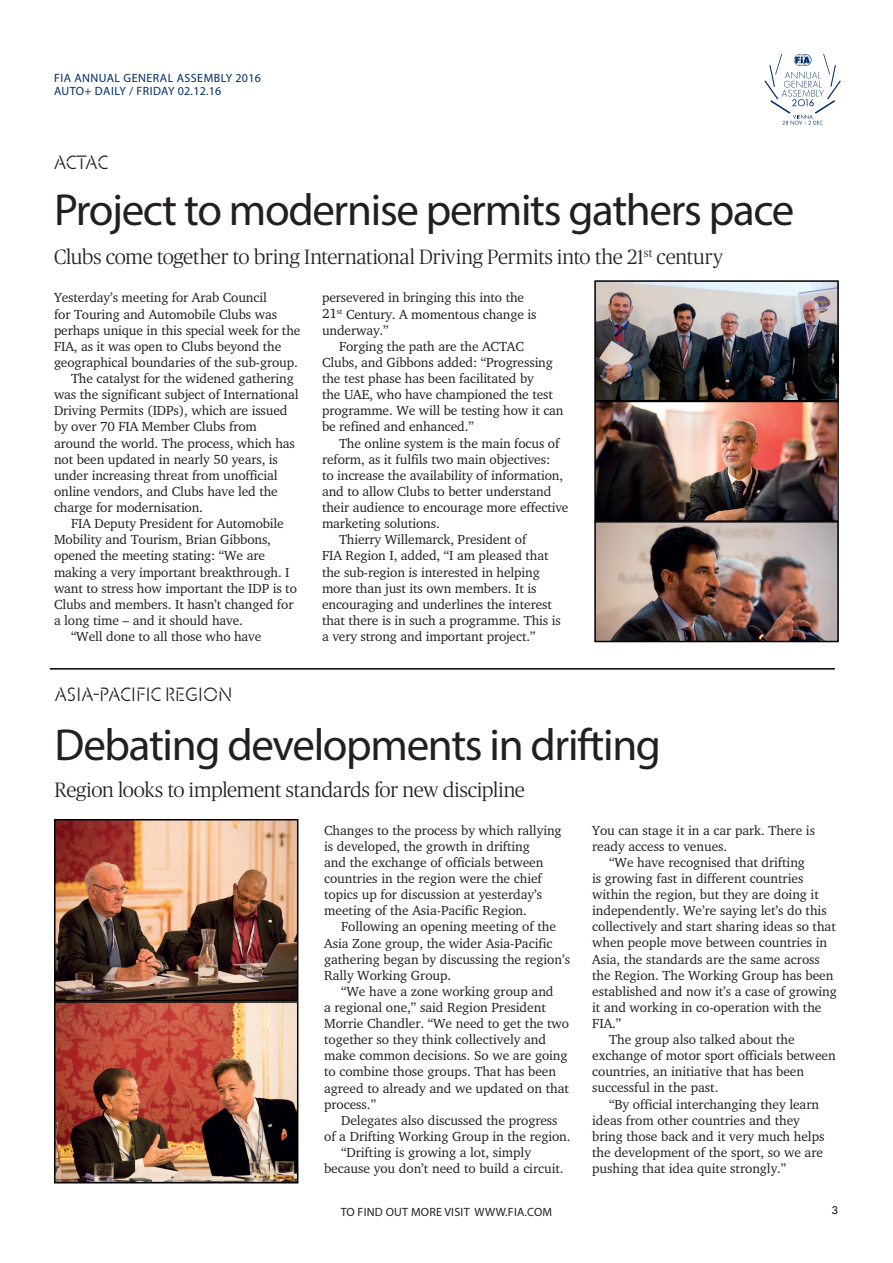
<style>
.page{position:relative;width:893px;height:1263px;background:#fff}
.page>*{position:absolute;margin:0;border:0;box-sizing:border-box;transform-origin:0 0}
.t1{font:45px "Myriad Pro";letter-spacing:-.03em;color:#231f20}
.t2{font:300 20.7px "Publico";letter-spacing:-.01em;color:#231f20}
.t3{font:300 19.5px "Jigsaw Stencil";letter-spacing:.01em;color:#231f20}
.t4{font:13.5px/16px "Charter Itc T";letter-spacing:-.01em;color:#231f20}
.t5{font:12px/13px "Myriad Pro";letter-spacing:.04em;color:#002d66}
.t6{font:12px "Myriad Pro";letter-spacing:.02em;color:#231f20}
.t7{font:11.25px "Univers";color:#231f20}
</style>
<div class="page">
<svg style="left:764px;top:54px;width:77px;height:71px"></svg>
<hr style="left:50px;top:668px;width:785px;height:2px;background:#000">
<img style="left:57px;top:822px;width:238px;height:176px">
<div style="left:54px;top:819px;width:244px;height:182px;border:2px solid #000"></div>
<img style="left:597px;top:283px;width:239px;height:356px">
<div style="left:594px;top:401px;width:245px;height:121px;border:2px solid #000"></div>
<div style="left:594px;top:280px;width:245px;height:121px;border:2px solid #000"></div>
<div style="left:594px;top:521px;width:245px;height:121px;border:2px solid #000"></div>
<img style="left:57px;top:1004px;width:238px;height:176px">
<div style="left:54px;top:1001px;width:244px;height:182px;border:2px solid #000"></div>
<p class="t5" style="left:54px;top:71px;width:208px">FIA ANNUAL GENERAL ASSEMBLY 2016<br>AUTO+ DAILY / FRIDAY 02.12.16</p>
<h3 class="t3" style="left:54px;top:152px;width:55px">ACTAC</h3>
<h1 class="t1" style="left:54px;top:182px;width:742px">Project to modernise permits gathers pace</h1>
<h2 class="t2" style="left:54px;top:243px;width:671px">Clubs come together to bring International Driving Permits into the 21<sup>st</sup> century</h2>
<p class="t4" style="left:54px;top:289px;width:214px">Yesterday’s meeting for Arab Council</p>
<p class="t4" style="left:54px;top:306px;width:225px">for Touring and Automobile Clubs was</p>
<p class="t4" style="left:54px;top:322px;width:248px">perhaps unique in this special week for the</p>
<p class="t4" style="left:54px;top:338px;width:229px">FIA, as it was open to Clubs beyond the</p>
<p class="t4" style="left:54px;top:354px;width:245px">geographical boundaries of the sub-group.</p>
<p class="t4" style="left:71px;top:370px;width:224px">The catalyst for the widened gathering</p>
<p class="t4" style="left:54px;top:386px;width:246px">was the significant subject of International</p>
<p class="t4" style="left:54px;top:402px;width:235px">Driving Permits (IDPs), which are issued</p>
<p class="t4" style="left:54px;top:418px;width:204px">by over 70 FIA Member Clubs from</p>
<p class="t4" style="left:54px;top:435px;width:242px">around the world. The process, which has</p>
<p class="t4" style="left:54px;top:451px;width:225px">not been updated in nearly 50 years, is</p>
<p class="t4" style="left:54px;top:467px;width:225px">under increasing threat from unofficial</p>
<p class="t4" style="left:54px;top:483px;width:225px">online vendors, and Clubs have led the</p>
<p class="t4" style="left:54px;top:499px;width:151px">charge for modernisation.</p>
<p class="t4" style="left:71px;top:515px;width:214px">FIA Deputy President for Automobile</p>
<p class="t4" style="left:54px;top:531px;width:219px">Mobility and Tourism, Brian Gibbons,</p>
<p class="t4" style="left:54px;top:547px;width:213px">opened the meeting stating: “We are</p>
<p class="t4" style="left:54px;top:564px;width:237px">making a very important breakthrough. I</p>
<p class="t4" style="left:54px;top:580px;width:244px">want to stress how important the IDP is to</p>
<p class="t4" style="left:54px;top:596px;width:241px">Clubs and members. It hasn’t changed for</p>
<p class="t4" style="left:54px;top:612px;width:190px">a long time – and it should have.</p>
<p class="t4" style="left:71px;top:628px;width:192px">“Well done to all those who have</p>
<h3 class="t3" style="left:55px;top:683px;width:179px">ASIA-PACIFIC REGION</h3>
<p class="t4" style="left:322px;top:289px;width:216px">persevered in bringing this into the<br>21<sup>st</sup> Century. A momentous change is underway.”</p>
<p class="t4" style="left:322px;top:338px;width:243px;text-indent:17px">Forging the path are the ACTAC<br>Clubs, and Gibbons added: “Progressing the test phase has been facilitated by<br>the UAE, who have championed the test programme. We will be testing how it can be refined and enhanced.”</p>
<p class="t4" style="left:339px;top:435px;width:222px">The online system is the main focus of</p>
<p class="t4" style="left:322px;top:451px;width:230px">reform, as it fulfils two main objectives:</p>
<p class="t4" style="left:322px;top:467px;width:243px">to increase the availability of information,</p>
<p class="t4" style="left:322px;top:483px;width:231px">and to allow Clubs to better understand</p>
<p class="t4" style="left:322px;top:499px;width:248px">their audience to encourage more effective</p>
<p class="t4" style="left:322px;top:515px;width:119px">marketing solutions.</p>
<p class="t4" style="left:339px;top:531px;width:189px">Thierry Willemarck, President of</p>
<p class="t4" style="left:322px;top:547px;width:228px">FIA Region I, added, “I am pleased that</p>
<p class="t4" style="left:322px;top:564px;width:219px">the sub-region is interested in helping</p>
<p class="t4" style="left:322px;top:580px;width:216px">more than just its own members. It is</p>
<p class="t4" style="left:322px;top:596px;width:231px">encouraging and underlines the interest</p>
<p class="t4" style="left:322px;top:612px;width:240px">that there is in such a programme. This is</p>
<p class="t4" style="left:322px;top:628px;width:215px">a very strong and important project.”</p>
<h1 class="t1" style="left:55px;top:717px;width:608px">Debating developments in drifting</h1>
<h2 class="t2" style="left:55px;top:776px;width:472px">Region looks to implement standards for new discipline</h2>
<p class="t4" style="left:324px;top:822px;width:239px">Changes to the process by which rallying is developed, the growth in drifting<br>and the exchange of officials between countries in the region were the chief topics up for discussion at yesterday’s meeting of the Asia-Pacific Region.</p>
<p class="t4" style="left:324px;top:918px;width:247px;text-indent:17px">Following an opening meeting of the Asia Zone group, the wider Asia-Pacific gathering began by discussing the region’s Rally Working Group.</p>
<p class="t4" style="left:324px;top:983px;width:247px;text-indent:17px">“We have a zone working group and<br>a regional one,” said Region President Morrie Chandler. “We need to get the two together so they think collectively and make common decisions. So we are going to combine those groups. That has been agreed to already and we updated on that process.”</p>
<p class="t4" style="left:341px;top:1112px;width:218px">Delegates also discussed the progress</p>
<p class="t4" style="left:324px;top:1128px;width:248px">of a Drifting Working Group in the region.</p>
<p class="t4" style="left:341px;top:1144px;width:191px">“Drifting is growing a lot, simply</p>
<p class="t4" style="left:324px;top:1160px;width:241px">because you don’t need to build a circuit.</p>
<p class="t4" style="left:592px;top:821px;width:224px">You can stage it in a car park. There is ready access to venues.</p>
<p class="t4" style="left:609px;top:854px;width:197px">“We have recognised that drifting</p>
<p class="t4" style="left:592px;top:870px;width:213px">is growing fast in different countries</p>
<p class="t4" style="left:592px;top:886px;width:228px">within the region, but they are doing it</p>
<p class="t4" style="left:592px;top:902px;width:236px">independently. We’re saying let’s do this</p>
<p class="t4" style="left:592px;top:918px;width:245px">collectively and start sharing ideas so that</p>
<p class="t4" style="left:592px;top:934px;width:237px">when people move between countries in</p>
<p class="t4" style="left:592px;top:950px;width:229px">Asia, the standards are the same across</p>
<p class="t4" style="left:592px;top:967px;width:243px">the Region. The Working Group has been</p>
<p class="t4" style="left:592px;top:983px;width:246px">established and now it’s a case of growing</p>
<p class="t4" style="left:592px;top:999px;width:231px">it and working in co-operation with the</p>
<p class="t4" style="left:592px;top:1015px;width:31px">FIA.”</p>
<p class="t4" style="left:609px;top:1031px;width:187px">The group also talked about the</p>
<p class="t4" style="left:592px;top:1047px;width:245px">exchange of motor sport officials between</p>
<p class="t4" style="left:592px;top:1063px;width:213px">countries, an initiative that has been</p>
<p class="t4" style="left:592px;top:1079px;width:128px">successful in the past.</p>
<p class="t4" style="left:609px;top:1096px;width:211px">“By official interchanging they learn</p>
<p class="t4" style="left:592px;top:1112px;width:209px">ideas from other countries and they</p>
<p class="t4" style="left:592px;top:1128px;width:234px">bring those back and it very much helps</p>
<p class="t4" style="left:592px;top:1144px;width:232px">the development of the sport, so we are</p>
<p class="t4" style="left:592px;top:1160px;width:196px">pushing that idea quite strongly.”</p>
<p class="t6" style="left:341px;top:1205px;width:213px">TO FIND OUT MORE VISIT WWW.FIA.COM</p>
<p class="t7" style="left:832px;top:1204px;width:8px">3</p>
</div>
